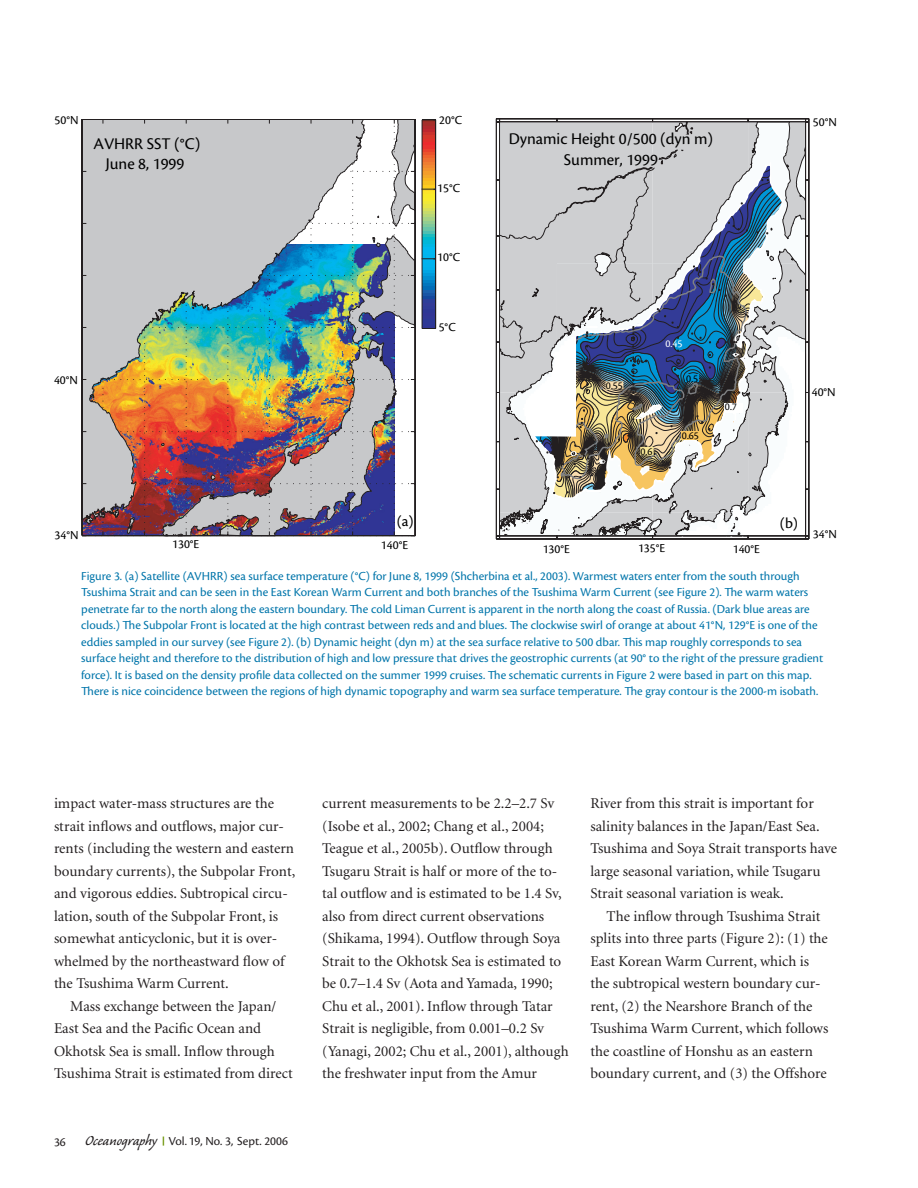
<style>
.page{position:relative;width:918px;height:1188px;background:#fff}
.page>*{position:absolute;margin:0;border:0;box-sizing:border-box;transform-origin:0 0}
.t1{font:17.1px/20.4px "Cronos Pro";color:#000;text-align:center}
.t2{font:15.6px "Cronos Pro";color:#000}
.t3{font:15px/22.5px "Minion";color:#231f20}
.t4{font:12.75px/16.5px "Cronos Pro";color:#0075aa}
.t5{font:12.75px "Cronos Pro";color:#000}
.t6{font:12.75px "Cronos Pro";color:#231f20}
.t7{font:10.95px "Cronos Pro";color:#000}
.t8{font:10.95px "Cronos Pro";color:#fff}
.s1{font-family:"Caliban";font-size:18px}
</style>
<div class="page">
<svg style="left:82px;top:119px;width:354px;height:417px;background:#acaaa6"></svg>
<hr style="left:422px;top:120px;width:1px;height:209px;background:#231f20">
<hr style="left:496px;top:118px;width:313px;height:1px;background:#231f20">
<hr style="left:496px;top:539px;width:313px;height:1px;background:#231f20">
<svg style="left:496px;top:119px;width:313px;height:420px"></svg>
<p class="t5" style="left:55px;top:115px;width:26px">50°N</p>
<p class="t5" style="left:439px;top:115px;width:25px">20°C</p>
<p class="t5" style="left:813px;top:117px;width:26px">50°N</p>
<p class="t1" style="left:93px;top:135px;width:108px">AVHRR SST (°C)<br>June 8, 1999</p>
<p class="t1" style="left:509px;top:130px;width:206px">Dynamic Height 0/500 (dyn m)<br>Summer, 1999</p>
<p class="t5" style="left:437px;top:183px;width:25px">15°C</p>
<p class="t5" style="left:437px;top:253px;width:25px">10°C</p>
<p class="t5" style="left:439px;top:322px;width:19px">5°C</p>
<p class="t8" style="left:665px;top:339px;width:19px">0.45</p>
<p class="t5" style="left:54px;top:375px;width:26px">40°N</p>
<p class="t7" style="left:606px;top:381px;width:19px">0.55</p>
<p class="t7" style="left:686px;top:374px;width:14px">0.5</p>
<p class="t5" style="left:812px;top:387px;width:26px">40°N</p>
<p class="t7" style="left:725px;top:403px;width:14px">0.7</p>
<p class="t7" style="left:682px;top:431px;width:19px">0.65</p>
<p class="t7" style="left:641px;top:447px;width:14px">0.6</p>
<p class="t5" style="left:55px;top:530px;width:26px">34°N</p>
<p class="t2" style="left:397px;top:516px;width:18px">(a)</p>
<p class="t5" style="left:172px;top:539px;width:29px">130°E</p>
<p class="t5" style="left:381px;top:540px;width:29px">140°E</p>
<p class="t5" style="left:543px;top:544px;width:29px">130°E</p>
<p class="t5" style="left:638px;top:544px;width:29px">135°E</p>
<p class="t5" style="left:733px;top:544px;width:29px">140°E</p>
<p class="t2" style="left:780px;top:517px;width:20px">(b)</p>
<p class="t5" style="left:813px;top:529px;width:26px">34°N</p>
<p class="t4" style="left:81px;top:568px;width:744px">Figure 3. (a) Satellite (AVHRR) sea surface temperature (°C) for June 8, 1999 (Shcherbina et al., 2003). Warmest waters enter from the south through Tsushima Strait and can be seen in the East Korean Warm Current and both branches of the Tsushima Warm Current (see Figure 2). The warm waters penetrate far to the north along the eastern boundary. The cold Liman Current is apparent in the north along the coast of Russia. (Dark blue areas are clouds.) The Subpolar Front is located at the high contrast between reds and and blues. The clockwise swirl of orange at about 41°N, 129°E is one of the eddies sampled in our survey (see Figure 2). (b) Dynamic height (dyn m) at the sea surface relative to 500 dbar. This map roughly corresponds to sea surface height and therefore to the distribution of high and low pressure that drives the geostrophic currents (at 90° to the right of the pressure gradient force). It is based on the density profile data collected on the summer 1999 cruises. The schematic currents in Figure 2 were based in part on this map.<br>There is nice coincidence between the regions of high dynamic topography and warm sea surface temperature. The gray contour is the 2000-m isobath.</p>
<p class="t3" style="left:54px;top:793px;width:243px">impact water-mass structures are the strait inflows and outflows, major cur&shy;rents (including the western and eastern boundary currents), the Subpolar Front, and vigorous eddies. Subtropical circu&shy;lation, south of the Subpolar Front, is somewhat anticyclonic, but it is over&shy;whelmed by the northeastward flow of the Tsushima Warm Current.</p>
<p class="t3" style="left:54px;top:996px;width:240px;text-indent:16px">Mass exchange between the Japan/ East Sea and the Pacific Ocean and Okhotsk Sea is small. Inflow through Tsushima Strait is estimated from direct</p>
<p class="t6" style="left:54px;top:1137px;width:236px">36 <span class="s1">Oceanography</span> Vol. 19, No. 3, Sept. 2006</p>
<p class="t3" style="left:322px;top:793px;width:248px">current measurements to be 2.2–2.7 Sv (Isobe et al., 2002; Chang et al., 2004; Teague et al., 2005b). Outflow through Tsugaru Strait is half or more of the to&shy;tal outflow and is estimated to be 1.4 Sv, also from direct current observations (Shikama, 1994). Outflow through Soya Strait to the Okhotsk Sea is estimated to be 0.7–1.4 Sv (Aota and Yamada, 1990; Chu et al., 2001). Inflow through Tatar Strait is negligible, from 0.001–0.2 Sv (Yanagi, 2002; Chu et al., 2001), although the freshwater input from the Amur</p>
<p class="t3" style="left:590px;top:793px;width:248px">River from this strait is important for salinity balances in the Japan/East Sea.<br>Tsushima and Soya Strait transports have large seasonal variation, while Tsugaru Strait seasonal variation is weak.</p>
<p class="t3" style="left:590px;top:906px;width:240px;text-indent:16px">The inflow through Tsushima Strait splits into three parts (Figure 2): (1) the East Korean Warm Current, which is the subtropical western boundary cur&shy;rent, (2) the Nearshore Branch of the Tsushima Warm Current, which follows the coastline of Honshu as an eastern boundary current, and (3) the Offshore</p>
</div>
